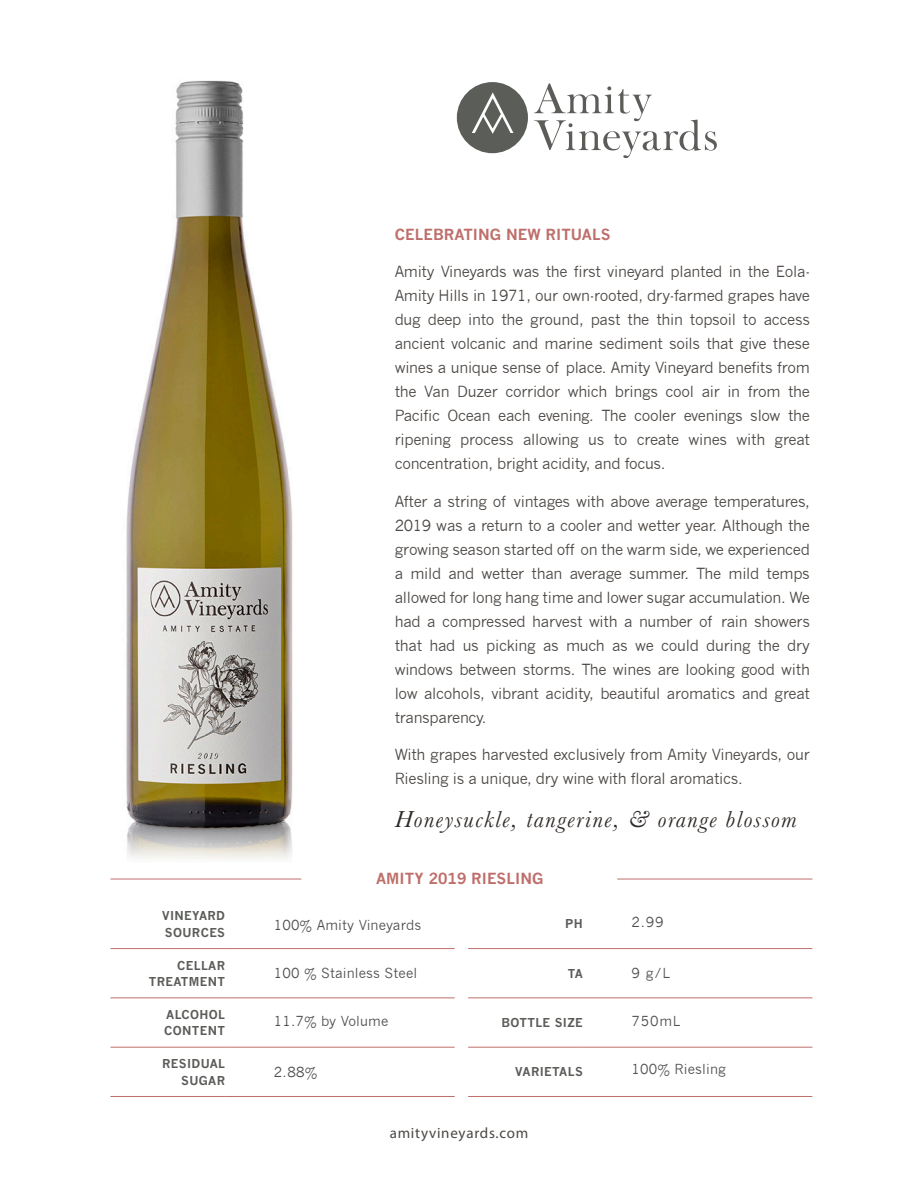
<style>
.page{position:relative;width:918px;height:1188px;background:#fff}
.page>*{position:absolute;margin:0;border:0;box-sizing:border-box;transform-origin:0 0}
.t1{font:italic 24px "Baskerville";letter-spacing:.065em;color:#2e2926}
.t2{font:15px/24px "News Gothic";letter-spacing:-.02em;color:#4c4743;text-align:justify}
.t3{font:700 15px "News Gothic";letter-spacing:.005em;color:#be6f6b}
.t4{font:15px "Myriad Pro";letter-spacing:.05em;color:#4c4743}
.t5{font:13.5px "News Gothic";letter-spacing:.01em;color:#4e4f50}
.t6{font:700 12px/16.5px "News Gothic";letter-spacing:.03em;color:#5b5d59}
</style>
<div class="page">
<hr style="left:110px;top:948px;width:115px;height:1px;background:#be6f6b">
<hr style="left:225px;top:948px;width:230px;height:1px;background:#be6f6b">
<hr style="left:110px;top:998px;width:115px;height:1px;background:#be6f6b">
<hr style="left:225px;top:998px;width:230px;height:1px;background:#be6f6b">
<hr style="left:110px;top:1047px;width:115px;height:1px;background:#be6f6b">
<hr style="left:225px;top:1047px;width:230px;height:1px;background:#be6f6b">
<hr style="left:110px;top:1096px;width:115px;height:1px;background:#be6f6b">
<hr style="left:225px;top:1096px;width:230px;height:1px;background:#be6f6b">
<hr style="left:468px;top:948px;width:115px;height:1px;background:#be6f6b">
<hr style="left:583px;top:948px;width:229px;height:1px;background:#be6f6b">
<hr style="left:468px;top:998px;width:115px;height:1px;background:#be6f6b">
<hr style="left:583px;top:998px;width:229px;height:1px;background:#be6f6b">
<hr style="left:468px;top:1047px;width:115px;height:1px;background:#be6f6b">
<hr style="left:583px;top:1047px;width:229px;height:1px;background:#be6f6b">
<hr style="left:468px;top:1096px;width:115px;height:1px;background:#be6f6b">
<hr style="left:583px;top:1096px;width:229px;height:1px;background:#be6f6b">
<img style="left:126px;top:80px;width:167px;height:779px">
<hr style="left:617px;top:879px;width:195px;height:1px;background:#be6f6b">
<hr style="left:110px;top:879px;width:191px;height:1px;background:#be6f6b">
<svg style="left:534px;top:83px;width:183px;height:75px"></svg>
<svg style="left:457px;top:82px;width:71px;height:71px"></svg>
<p class="t3" style="left:395px;top:225px;width:217px">CELEBRATING NEW RITUALS</p>
<p class="t2" style="left:395px;top:260px;width:417px">Amity Vineyards was the first vineyard planted in the Eola-Amity Hills in 1971, our own-rooted, dry-farmed grapes have dug deep into the ground, past the thin topsoil to access ancient volcanic and marine sediment soils that give these wines a unique sense of place. Amity Vineyard benefits from the Van Duzer corridor which brings cool air in from the Pacific Ocean each evening. The cooler evenings slow the ripening process allowing us to create wines with great concentration, bright acidity, and focus.</p>
<p class="t2" style="left:395px;top:489px;width:417px">After a string of vintages with above average temperatures, 2019 was a return to a cooler and wetter year. Although the growing season started off on the warm side, we experienced a mild and wetter than average summer. The mild temps allowed for long hang time and lower sugar accumulation. We had a compressed harvest with a number of rain showers that had us picking as much as we could during the dry windows between storms. The wines are looking good with low alcohols, vibrant acidity, beautiful aromatics and great transparency.</p>
<p class="t2" style="left:395px;top:743px;width:417px">With grapes harvested exclusively from Amity Vineyards, our<br>Riesling is a unique, dry wine with floral aromatics.</p>
<p class="t1" style="left:395px;top:803px;width:403px">Honeysuckle, tangerine, &amp; orange blossom</p>
<p class="t3" style="left:376px;top:869px;width:169px">AMITY 2019 RIESLING</p>
<p class="t6" style="left:162px;top:907px;width:64px">VINEYARD<br>SOURCES</p>
<p class="t5" style="left:274px;top:917px;width:149px">100% Amity Vineyards</p>
<p class="t6" style="left:149px;top:957px;width:78px;text-align:right">CELLAR<br>TREATMENT</p>
<p class="t5" style="left:274px;top:965px;width:145px">100 % Stainless Steel</p>
<p class="t6" style="left:164px;top:1006px;width:63px">ALCOHOL<br>CONTENT</p>
<p class="t5" style="left:274px;top:1013px;width:116px">11.7% by Volume</p>
<p class="t6" style="left:162px;top:1055px;width:65px;text-align:right">RESIDUAL<br>SUGAR</p>
<p class="t5" style="left:274px;top:1064px;width:45px">2.88%</p>
<p class="t6" style="left:565px;top:916px;width:19px">PH</p>
<p class="t5" style="left:632px;top:914px;width:33px">2.99</p>
<p class="t6" style="left:568px;top:965px;width:17px">TA</p>
<p class="t5" style="left:632px;top:965px;width:40px">9 g/L</p>
<p class="t6" style="left:502px;top:1014px;width:83px">BOTTLE SIZE</p>
<p class="t5" style="left:632px;top:1013px;width:50px">750mL</p>
<p class="t6" style="left:515px;top:1064px;width:69px">VARIETALS</p>
<p class="t5" style="left:632px;top:1061px;width:96px">100% Riesling</p>
<p class="t4" style="left:390px;top:1124px;width:140px">amityvineyards.com</p>
</div>
